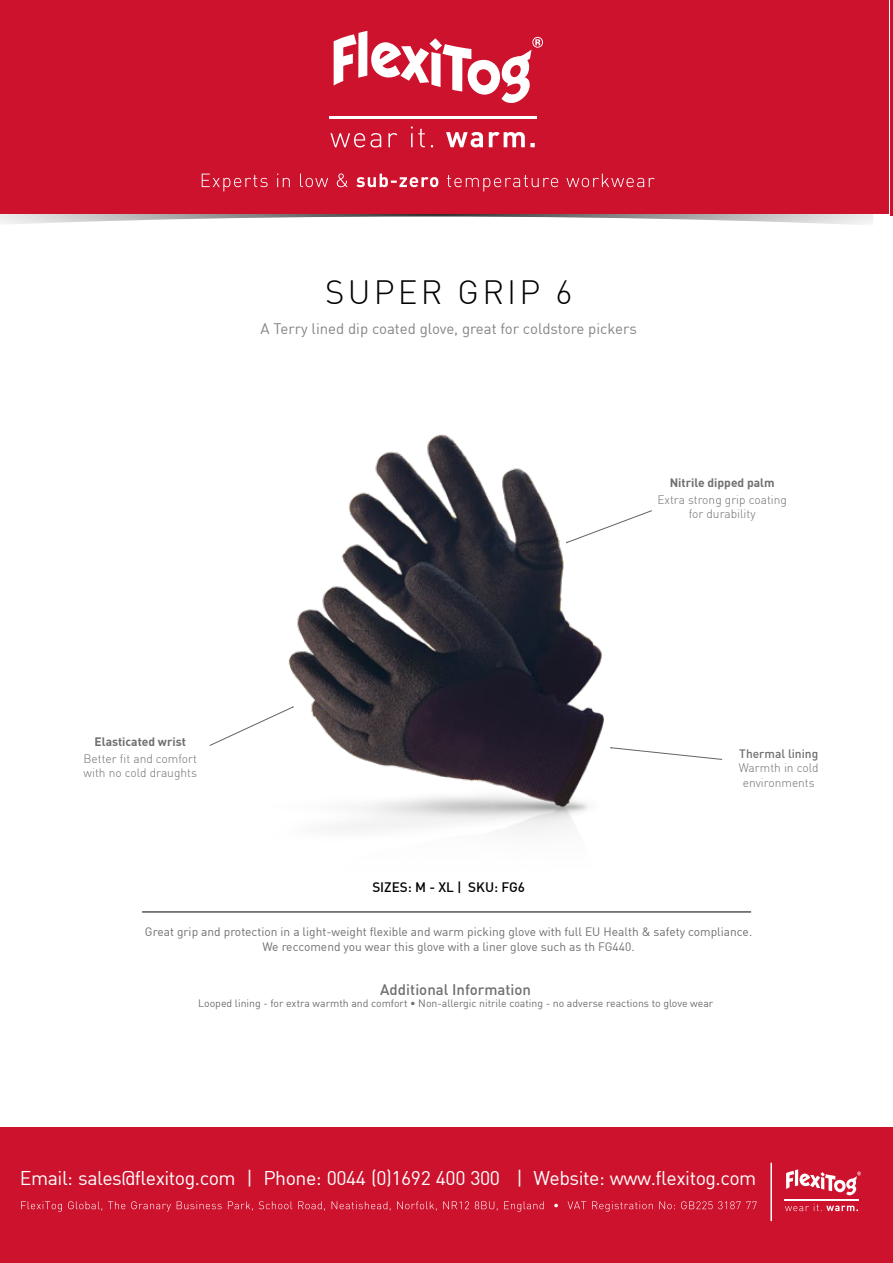
<style>
.page{position:relative;width:893px;height:1263px;background:#fff}
.page>*{position:absolute;margin:0;border:0;box-sizing:border-box;transform-origin:0 0}
.t1{font:300 33px "DIN";letter-spacing:.1em;color:#000}
.t2{font:19.5px "DIN";letter-spacing:-.025em;color:#fff}
.t3{font:15px "DIN";color:#858584}
.t4{font:500 15px "DIN";color:#706f6f}
.t5{font:500 13.5px "DIN";color:#000}
.t6{font:12px/14.4px "DIN";color:#706f6f;text-align:center}
.t7{font:300 12px/14.4px "DIN";color:#706f6f;text-align:center}
.t8{font:700 12px "DIN";color:#706f6f}
.t9{font:500 12px "DIN";color:#706f6f}
.t10{font:10.5px "DIN";color:#706f6f}
</style>
<div class="page">
<img style="left:0;top:214px;width:873px;height:3px">
<svg style="left:0;top:217px;width:873px;height:8px"></svg>
<div style="left:0;top:0;width:889px;height:214px;background:#cd122d"></div>
<hr style="left:890px;top:0;width:3px;height:216px;background:#cd122d">
<div style="left:0;top:1129px;width:893px;height:134px;background:#cd122d"></div>
<hr style="left:770px;top:1163px;width:2px;height:58px;background:#fff">
<svg style="left:202px;top:173px;width:453px;height:18px"></svg>
<svg style="left:21px;top:1201px;width:736px;height:11px"></svg>
<hr style="left:329px;top:116px;width:207px;height:2px;background:#fff">
<svg style="left:330px;top:127px;width:205px;height:20px"></svg>
<svg style="left:334px;top:31px;width:209px;height:72px"></svg>
<hr style="left:784px;top:1200px;width:74px;height:1px;background:#fff">
<svg style="left:785px;top:1204px;width:73px;height:7px"></svg>
<svg style="left:786px;top:1169px;width:75px;height:26px"></svg>
<img style="left:288px;top:434px;width:316px;height:398px">
<hr style="left:142px;top:912px;width:609px;height:1px;background:#000">
<svg style="left:566px;top:510px;width:86px;height:33px"></svg>
<svg style="left:610px;top:747px;width:112px;height:13px"></svg>
<svg style="left:209px;top:706px;width:85px;height:40px"></svg>
<h1 class="t1" style="left:325px;top:271px;width:249px">SUPER GRIP 6</h1>
<p class="t3" style="left:261px;top:319px;width:378px">A Terry lined dip coated glove, great for coldstore pickers</p>
<p class="t8" style="left:670px;top:475px;width:106px">Nitrile dipped palm</p>
<p class="t7" style="left:657px;top:492px;width:131px">Extra strong grip coating for durability</p>
<p class="t8" style="left:95px;top:734px;width:93px">Elasticated wrist</p>
<p class="t7" style="left:84px;top:751px;width:115px;text-align:left">Better fit and comfort with no cold draughts</p>
<p class="t9" style="left:739px;top:746px;width:81px">Thermal lining</p>
<p class="t7" style="left:739px;top:761px;width:81px">Warmth in cold environments</p>
<p class="t5" style="left:372px;top:879px;width:154px">SIZES: M - XL | SKU: FG6</p>
<p class="t6" style="left:145px;top:924px;width:609px">Great grip and protection in a light-weight flexible and warm picking glove with full EU Health &amp; safety compliance.<br>We reccomend you wear this glove with a liner glove such as th FG440.</p>
<p class="t4" style="left:380px;top:979px;width:152px">Additional Information</p>
<p class="t10" style="left:198px;top:997px;width:517px">Looped lining - for extra warmth and comfort • Non-allergic nitrile coating - no adverse reactions to glove wear</p>
<h2 class="t2" style="left:20px;top:1166px;width:738px">Email: sales@flexitog.com | Phone: 0044 (0)1692 400 300 | Website: www.flexitog.com</h2>
</div>
